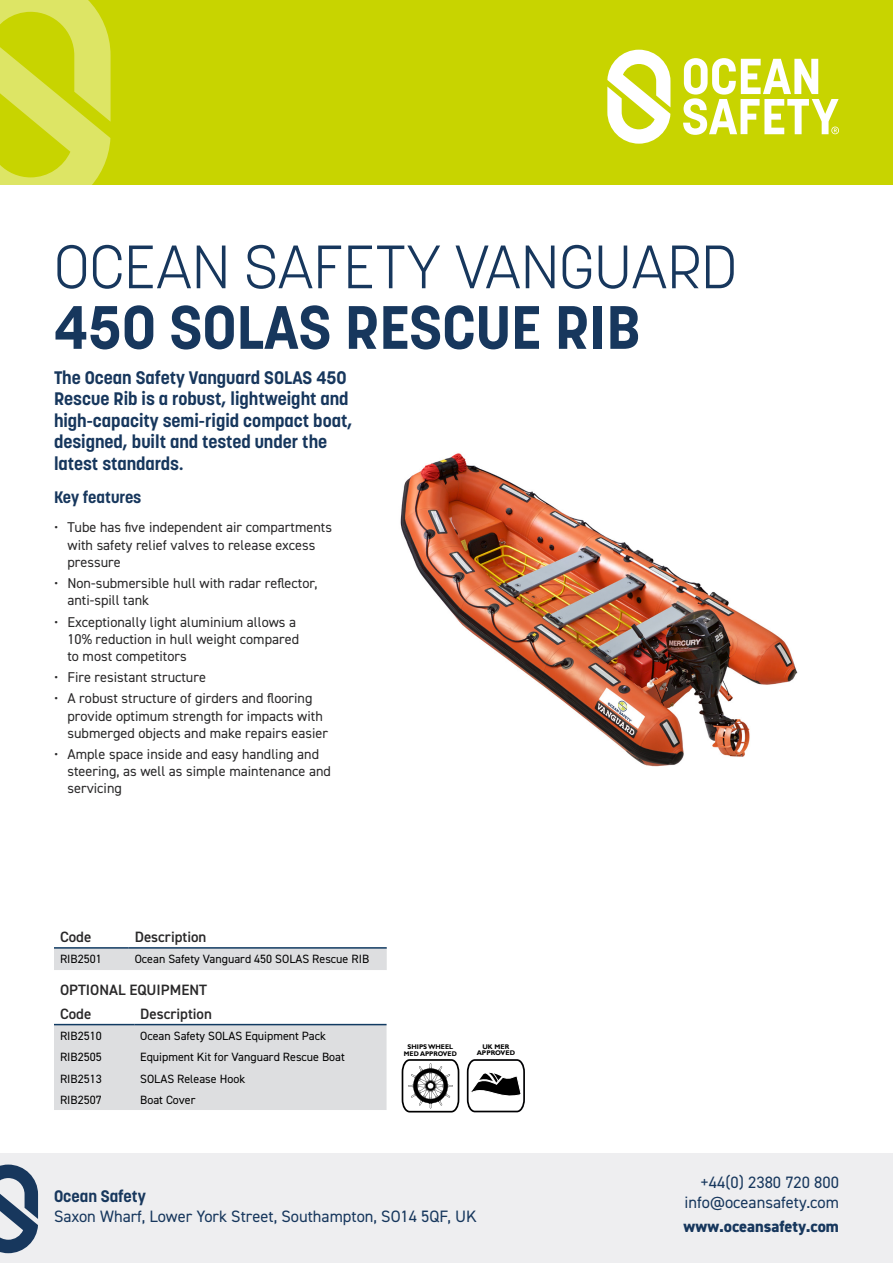
<style>
.page{position:relative;width:893px;height:1263px;background:#fff}
.page>*{position:absolute;margin:0;border:0;box-sizing:border-box;transform-origin:0 0}
.t1{font:300 60.6px "Korolev";color:#17375d}
.t2{font:700 60.6px "Korolev";color:#17375d}
.t3{font:700 18px/21.6px "Korolev";color:#17375d}
.t4{font:16.5px/19.8px "DIN2014";color:#17375d;text-align:right}
.t5{font:700 16.5px "Korolev";color:#17375d}
.t6{font:800 16.5px "DIN2014";color:#17375d}
.t7{font:600 15px/23.7px "DIN2014";color:#292829}
.t8{font:14.25px/17.1px "DIN2014";color:#292829}
.t9{font:12px "DIN2014";color:#000}
.t10{font:700 6.75px/6.8px "Gill Sans";color:#000;text-align:center;scale:.95 1}
.t11{font:700 6.75px/6.4px "Gill Sans";color:#000;text-align:center}
</style>
<div class="page">
<div style="left:0;top:0;width:893px;height:185px;background:#c8d400"></div>
<svg style="left:0;top:0;width:111px;height:185px"></svg>
<svg style="left:607px;top:50px;width:63px;height:94px"></svg>
<svg style="left:683px;top:58px;width:156px;height:77px"></svg>
<div style="left:0;top:1153px;width:893px;height:110px;background:#eeeef0"></div>
<svg style="left:0;top:1164px;width:38px;height:89px"></svg>
<img style="left:400px;top:453px;width:398px;height:314px">
<div style="left:54px;top:949px;width:333px;height:21px;background:#dddee0"></div>
<hr style="left:54px;top:947px;width:75px;height:2px;background:#113b62">
<hr style="left:129px;top:947px;width:258px;height:2px;background:#113b62">
<div style="left:54px;top:1025px;width:333px;height:85px;background:#dddee0"></div>
<hr style="left:54px;top:1024px;width:80px;height:1px;background:#113b62">
<hr style="left:134px;top:1024px;width:253px;height:1px;background:#113b62">
<svg style="left:402px;top:1059px;width:57px;height:53px"></svg>
<svg style="left:467px;top:1059px;width:58px;height:53px"></svg>
<h1 class="t1" style="left:54px;top:228px;width:685px">OCEAN SAFETY VANGUARD</h1>
<h1 class="t2" style="left:54px;top:289px;width:588px">450 SOLAS RESCUE RIB</h1>
<p class="t3" style="left:54px;top:366px;width:300px">The Ocean Safety Vanguard SOLAS 450<br>Rescue Rib is a robust, lightweight and high-capacity semi-rigid compact boat, designed, built and tested under the latest standards.</p>
<p class="t5" style="left:54px;top:486px;width:89px">Key features</p>
<p class="t8" style="left:67px;top:519px;width:266px;text-indent:-13px">• Tube has five independent air compartments with safety relief valves to release excess pressure</p>
<p class="t8" style="left:67px;top:574px;width:252px;text-indent:-13px">• Non-submersible hull with radar reflector, anti-spill tank</p>
<p class="t8" style="left:67px;top:613px;width:233px;text-indent:-13px">• Exceptionally light aluminium allows a<br>10% reduction in hull weight compared to most competitors</p>
<p class="t8" style="left:54px;top:668px;width:154px">• Fire resistant structure</p>
<p class="t8" style="left:67px;top:690px;width:262px;text-indent:-13px">• A robust structure of girders and flooring provide optimum strength for impacts with submerged objects and make repairs easier</p>
<p class="t8" style="left:67px;top:745px;width:265px;text-indent:-13px">• Ample space inside and easy handling and steering, as well as simple maintenance and servicing</p>
<p class="t7" style="left:60px;top:924px;width:33px">Code</p>
<p class="t7" style="left:135px;top:924px;width:73px">Description</p>
<p class="t9" style="left:60px;top:951px;width:43px">RIB2501</p>
<p class="t9" style="left:135px;top:951px;width:236px">Ocean Safety Vanguard 450 SOLAS Rescue RIB</p>
<p class="t7" style="left:60px;top:977px;width:148px">OPTIONAL EQUIPMENT<br>Code</p>
<p class="t7" style="left:140px;top:1001px;width:73px">Description</p>
<p class="t9" style="left:60px;top:1028px;width:43px">RIB2510</p>
<p class="t9" style="left:140px;top:1028px;width:187px">Ocean Safety SOLAS Equipment Pack</p>
<p class="t9" style="left:60px;top:1050px;width:43px">RIB2505</p>
<p class="t9" style="left:140px;top:1050px;width:206px">Equipment Kit for Vanguard Rescue Boat</p>
<p class="t9" style="left:60px;top:1071px;width:43px">RIB2513</p>
<p class="t9" style="left:140px;top:1071px;width:106px">SOLAS Release Hook</p>
<p class="t9" style="left:60px;top:1092px;width:43px">RIB2507</p>
<p class="t9" style="left:140px;top:1092px;width:57px">Boat Cover</p>
<p class="t10" style="left:404px;top:1043px;width:57px">SHIPS WHEEL<br>MED APPROVED</p>
<p class="t11" style="left:477px;top:1043px;width:40px">UK MER<br>APPROVED</p>
<p class="t5" style="left:54px;top:1186px;width:93px">Ocean Safety</p>
<p class="t4" style="left:54px;top:1206px;width:424px">Saxon Wharf, Lower York Street, Southampton, SO14 5QF, UK</p>
<p class="t4" style="left:685px;top:1172px;width:156px">+44(0) 2380 720 800 info@oceansafety.com</p>
<p class="t6" style="left:684px;top:1215px;width:157px">www.oceansafety.com</p>
</div>
